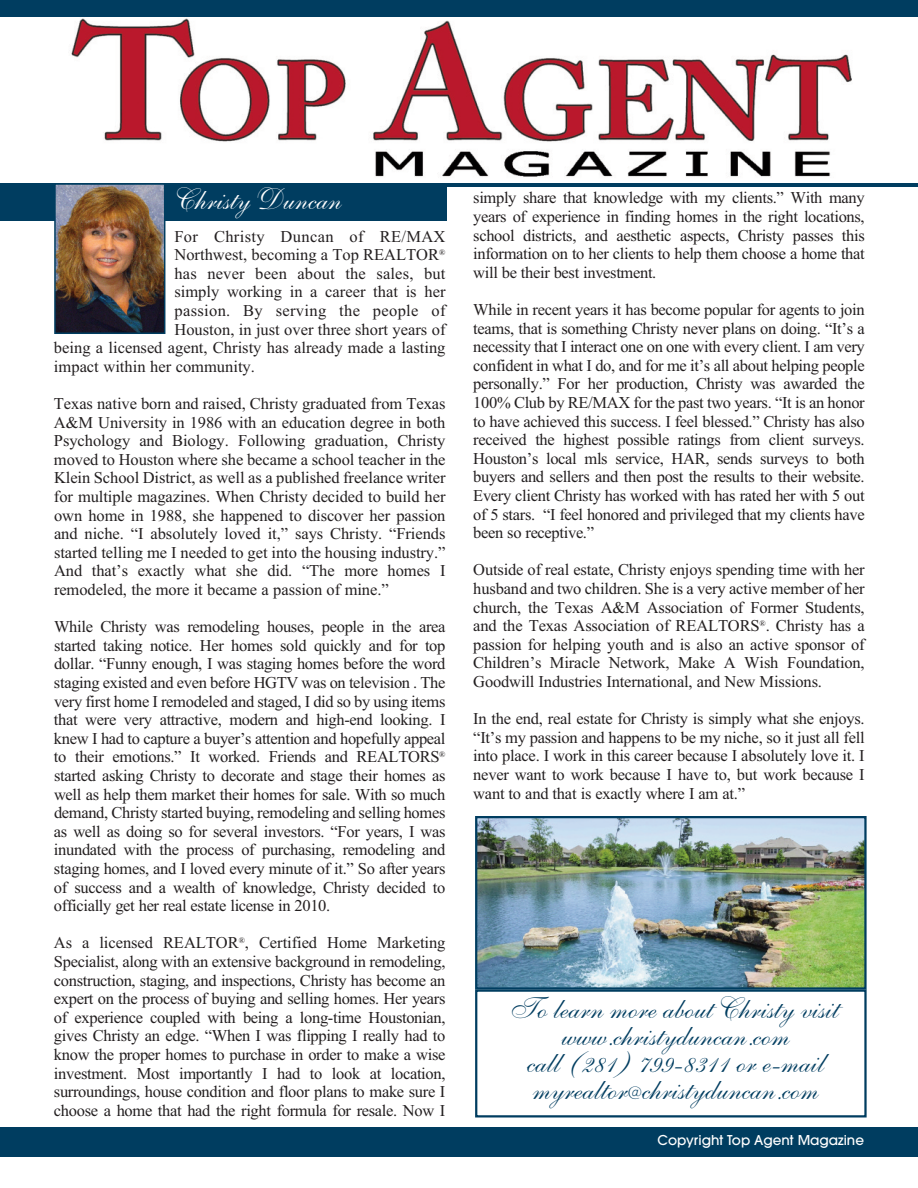
<style>
.page{position:relative;width:918px;height:1188px;background:#fff}
.page>*{position:absolute;margin:0;border:0;box-sizing:border-box;transform-origin:0 0}
.t1{font:30px/27px "Shelley Allegro Script";color:#003d60;text-align:center}
.t2{font:30px "Shelley Allegro Script";color:#fff}
.t3{font:16.5px/18.6px "Times New Roman";letter-spacing:-.01em;color:#231f20;text-align:justify}
.t4{font:16.5px "Times New Roman";letter-spacing:.02em;color:#231f20}
.t5{font:16.5px "Times New Roman";letter-spacing:.01em;color:#231f20}
.t6{font:500 13.5px "Avant Garde";color:#fff}
.s1{font-size:18px}
</style>
<div class="page">
<div style="left:0;top:1127px;width:918px;height:30px;background:#003d60"></div>
<img style="left:71px;top:18px;width:781px;height:159px">
<div style="left:0;top:0;width:918px;height:17px;background:#003d60"></div>
<div style="left:0;top:183px;width:446px;height:37px;background:#003d60"></div>
<hr style="left:429px;top:183px;width:489px;height:4px;background:#003d60">
<img style="left:57px;top:186px;width:105px;height:145px">
<div style="left:54px;top:183px;width:111px;height:151px;border:2px solid #003d60"></div>
<div style="left:475px;top:989px;width:392px;height:129px;border:2px solid #003d60"></div>
<img style="left:478px;top:819px;width:386px;height:168px">
<div style="left:475px;top:816px;width:392px;height:174px;border:2px solid #003d60"></div>
<h1 class="t2" style="left:170px;top:188px;width:168px">Christy Duncan</h1>
<p class="t4" style="left:174px;top:226px;width:273px">For Christy Duncan of RE/MAX</p>
<p class="t3" style="left:174px;top:245px;width:273px">Northwest, becoming a Top REALTOR<sup>®</sup></p>
<p class="t5" style="left:174px;top:264px;width:273px">has never been about the sales, but</p>
<p class="t3" style="left:174px;top:282px;width:273px">simply working in a career that is her</p>
<p class="t4" style="left:174px;top:301px;width:273px">passion. By serving the people of</p>
<p class="t3" style="left:174px;top:320px;width:273px">Houston, in just over three short years of</p>
<p class="t3" style="left:54px;top:338px;width:393px">being a licensed agent, Christy has already made a lasting</p>
<p class="t3" style="left:54px;top:357px;width:203px">impact within her community.</p>
<p class="t3" style="left:54px;top:394px;width:393px">Texas native born and raised, Christy graduated from Texas A&amp;M University in 1986 with an education degree in both Psychology and Biology. Following graduation, Christy moved to Houston where she became a school teacher in the Klein School District, as well as a published freelance writer for multiple magazines. When Christy decided to build her own home in 1988, she happened to discover her passion and niche. “I absolutely loved it,” says Christy. “Friends started telling me I needed to get into the housing industry.” And that’s exactly what she did. “The more homes I remodeled, the more it became a passion of mine.”</p>
<p class="t3" style="left:54px;top:617px;width:393px">While Christy was remodeling houses, people in the area started taking notice. Her homes sold quickly and for top dollar. “Funny enough, I was staging homes before the word staging existed and even before HGTV was on television . The very first home I remodeled and staged, I did so by using items that were very attractive, modern and high-end looking. I knew I had to capture a buyer’s attention and hopefully appeal to their emotions.” It worked. Friends and REALTORS<sup>® </sup>started asking Christy to decorate and stage their homes as well as help them market their homes for sale. With so much demand, Christy started buying, remodeling and selling homes as well as doing so for several investors. “For years, I was inundated with the process of purchasing, remodeling and staging homes, and I loved every minute of it.” So after years of success and a wealth of knowledge, Christy decided to officially get her real estate license in 2010.</p>
<p class="t3" style="left:54px;top:933px;width:393px">As a licensed REALTOR<sup>®</sup>, Certified Home Marketing Specialist, along with an extensive background in remodeling, construction, staging, and inspections, Christy has become an expert on the process of buying and selling homes. Her years of experience coupled with being a long-time Houstonian, gives Christy an edge. “When I was flipping I really had to know the proper homes to purchase in order to make a wise investment. Most importantly I had to look at location, surroundings, house condition and floor plans to make sure I choose a home that had the right formula for resale. Now I</p>
<p class="t3" style="left:473px;top:188px;width:393px">simply share that knowledge with my clients.” With many years of experience in finding homes in the right locations, school districts, and aesthetic aspects, Christy passes this information on to her clients to help them choose a home that will be their best investment.</p>
<p class="t3" style="left:473px;top:300px;width:393px">While in recent years it has become popular for agents to join teams, that is something Christy never plans on doing. “It’s a necessity that I interact one on one with every client. I am very confident in what I do, and for me it’s all about helping people personally.” For her production, Christy was awarded the 100% Club by RE/MAX for the past two years. “It is an honor to have achieved this success. I feel blessed.” Christy has also received the highest possible ratings from client surveys.<br>Houston’s local mls service, HAR, sends surveys to both buyers and sellers and then post the results to their website.<br>Every client Christy has worked with has rated her with 5 out of 5 stars. “I feel honored and privileged that my clients have been so receptive.”</p>
<p class="t3" style="left:473px;top:560px;width:393px">Outside of real estate, Christy enjoys spending time with her husband and two children. She is a very active member of her church, the Texas A&amp;M Association of Former Students, and the Texas Association of REALTORS<sup>®</sup>. Christy has a passion for helping youth and is also an active sponsor of Children’s Miracle Network, Make A Wish Foundation, Goodwill Industries International, and New Missions.</p>
<p class="t3" style="left:473px;top:709px;width:393px">In the end, real estate for Christy is simply what she enjoys. “It’s my passion and happens to be my niche, so it just all fell into place. I work in this career because I absolutely love it. I never want to work because I have to, but work because I want to and that is exactly where I am at.”</p>
<h1 class="t1" style="left:507px;top:999px;width:328px">To learn more about Christy visit www.christyduncan.com<br>call (281) 799-8311 or e-mail myrealtor<span class="s1">@</span>christyduncan.com</h1>
<p class="t6" style="left:658px;top:1135px;width:208px">Copyright Top Agent Magazine</p>
</div>
